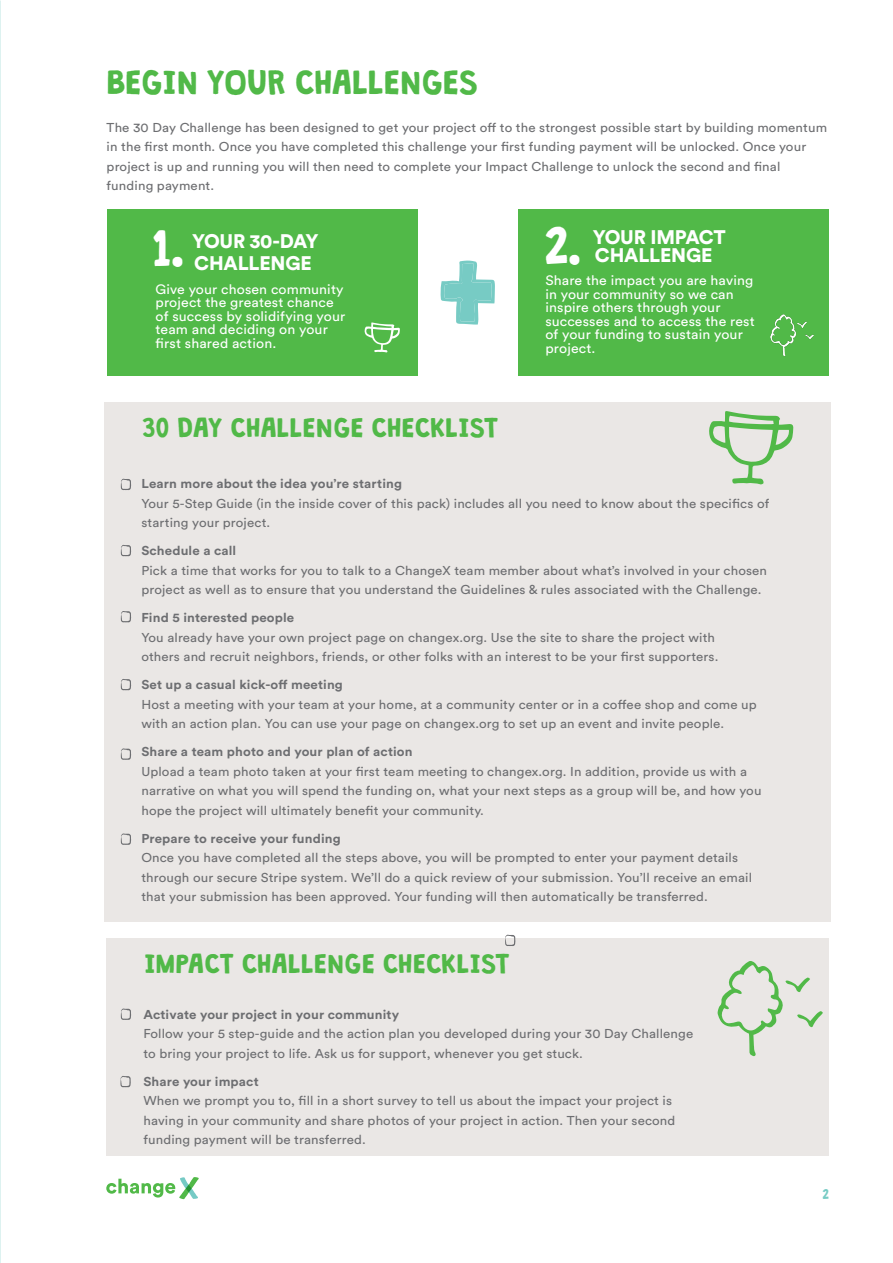
<style>
.page{position:relative;width:893px;height:1263px;background:#fff}
.page>*{position:absolute;margin:0;border:0;box-sizing:border-box;transform-origin:0 0}
.t1{font:45px "Granstander Clean";color:#fff}
.t2{font:30px "Granstander Clean";letter-spacing:-.01em;color:#51b948}
.t3{font:24px "Granstander Clean";color:#51b948}
.t4{font:900 19.5px "Circular Std";letter-spacing:-.01em;color:#fff}
.t5{font:900 19.5px "Circular Std";letter-spacing:-.03em;color:#fff}
.t6{font:13.5px/13.5px "Circular Std";letter-spacing:.01em;color:#fff;scale:1.05 1}
.t7{font:12.75px/19.5px "Circular Std";letter-spacing:.01em;color:#6d6e71;scale:1.05 1}
.t8{font:700 12.75px "Circular Std";letter-spacing:.01em;color:#6d6e71;scale:1.05 1}
.t9{font:12px "Granstander Clean";color:#77cbc4}
</style>
<div class="page">
<svg style="left:106px;top:1177px;width:93px;height:22px"></svg>
<div style="left:106px;top:938px;width:723px;height:218px;background:#eae7e5"></div>
<div style="left:104px;top:403px;width:727px;height:519px;background:#eae7e5"></div>
<svg style="left:121px;top:479px;width:10px;height:11px"></svg>
<svg style="left:121px;top:611px;width:10px;height:11px"></svg>
<svg style="left:121px;top:545px;width:10px;height:11px"></svg>
<svg style="left:121px;top:679px;width:10px;height:11px"></svg>
<svg style="left:709px;top:411px;width:84px;height:73px"></svg>
<svg style="left:121px;top:748px;width:10px;height:12px"></svg>
<svg style="left:121px;top:833px;width:10px;height:12px"></svg>
<div style="left:107px;top:209px;width:311px;height:167px;background:#51b948"></div>
<div style="left:518px;top:209px;width:311px;height:167px;background:#51b948"></div>
<svg style="left:440px;top:260px;width:55px;height:65px"></svg>
<svg style="left:120px;top:1076px;width:11px;height:11px"></svg>
<svg style="left:505px;top:935px;width:10px;height:11px"></svg>
<svg style="left:121px;top:1008px;width:10px;height:12px"></svg>
<svg style="left:364px;top:322px;width:36px;height:30px"></svg>
<img style="left:770px;top:314px;width:43px;height:43px">
<svg style="left:717px;top:961px;width:106px;height:96px"></svg>
<p class="t2" style="left:107px;top:66px;width:374px">BEGIN YOUR CHALLENGES</p>
<p class="t7" style="left:107px;top:117px;width:688px">The 30 Day Challenge has been designed to get your project off to the strongest possible start by building momentum in the first month. Once you have completed this challenge your first funding payment will be unlocked. Once your project is up and running you will then need to complete your Impact Challenge to unlock the second and final funding payment.</p>
<p class="t1" style="left:153px;top:224px;width:34px">1.</p>
<p class="t1" style="left:545px;top:222px;width:39px">2.</p>
<p class="t5" style="left:192px;top:228px;width:128px">YOUR 30-DAY</p>
<p class="t4" style="left:194px;top:250px;width:119px">CHALLENGE</p>
<p class="t4" style="left:593px;top:224px;width:135px">YOUR IMPACT</p>
<p class="t4" style="left:595px;top:242px;width:119px">CHALLENGE</p>
<p class="t6" style="left:156px;top:282px;width:182px">Give your chosen community project the greatest chance of success by solidifying your team and deciding on your first shared action.</p>
<p class="t3" style="left:143px;top:415px;width:357px">30 DAY CHALLENGE CHECKLIST</p>
<p class="t6" style="left:545px;top:274px;width:201px">Share the impact you are having in your community so we can inspire others through your successes and to access the rest of your funding to sustain your project.</p>
<p class="t8" style="left:141px;top:475px;width:250px">Learn more about the idea you’re starting</p>
<p class="t7" style="left:141px;top:493px;width:600px">Your 5-Step Guide (in the inside cover of this pack) includes all you need to know about the specifics of starting your project.</p>
<p class="t8" style="left:141px;top:542px;width:92px">Schedule a call</p>
<p class="t7" style="left:141px;top:560px;width:597px">Pick a time that works for you to talk to a ChangeX team member about what’s involved in your chosen project as well as to ensure that you understand the Guidelines &amp; rules associated with the Challenge.</p>
<p class="t8" style="left:141px;top:609px;width:147px">Find 5 interested people</p>
<p class="t7" style="left:141px;top:627px;width:551px">You already have your own project page on changex.org. Use the site to share the project with others and recruit neighbors, friends, or other folks with an interest to be your first supporters.</p>
<p class="t8" style="left:141px;top:676px;width:193px">Set up a casual kick-off meeting</p>
<p class="t7" style="left:141px;top:694px;width:588px">Host a meeting with your team at your home, at a community center or in a coffee shop and come up with an action plan. You can use your page on changex.org to set up an event and invite people.</p>
<p class="t8" style="left:141px;top:743px;width:260px">Share a team photo and your plan of action</p>
<p class="t7" style="left:141px;top:761px;width:592px">Upload a team photo taken at your first team meeting to changex.org. In addition, provide us with a narrative on what you will spend the funding on, what your next steps as a group will be, and how you hope the project will ultimately benefit your community.</p>
<p class="t8" style="left:141px;top:830px;width:191px">Prepare to receive your funding</p>
<p class="t7" style="left:141px;top:848px;width:583px">Once you have completed all the steps above, you will be prompted to enter your payment details through our secure Stripe system. We’ll do a quick review of your submission. You’ll receive an email that your submission has been approved. Your funding will then automatically be transferred.</p>
<p class="t3" style="left:145px;top:950px;width:367px">IMPACT CHALLENGE CHECKLIST</p>
<p class="t8" style="left:143px;top:1006px;width:245px">Activate your project in your community</p>
<p class="t7" style="left:143px;top:1024px;width:525px">Follow your 5 step-guide and the action plan you developed during your 30 Day Challenge to bring your project to life. Ask us for support, whenever you get stuck.</p>
<p class="t8" style="left:143px;top:1073px;width:111px">Share your impact</p>
<p class="t7" style="left:143px;top:1091px;width:508px">When we prompt you to, fill in a short survey to tell us about the impact your project is having in your community and share photos of your project in action. Then your second funding payment will be transferred.</p>
<p class="t9" style="left:823px;top:1188px;width:8px">2</p>
</div>
